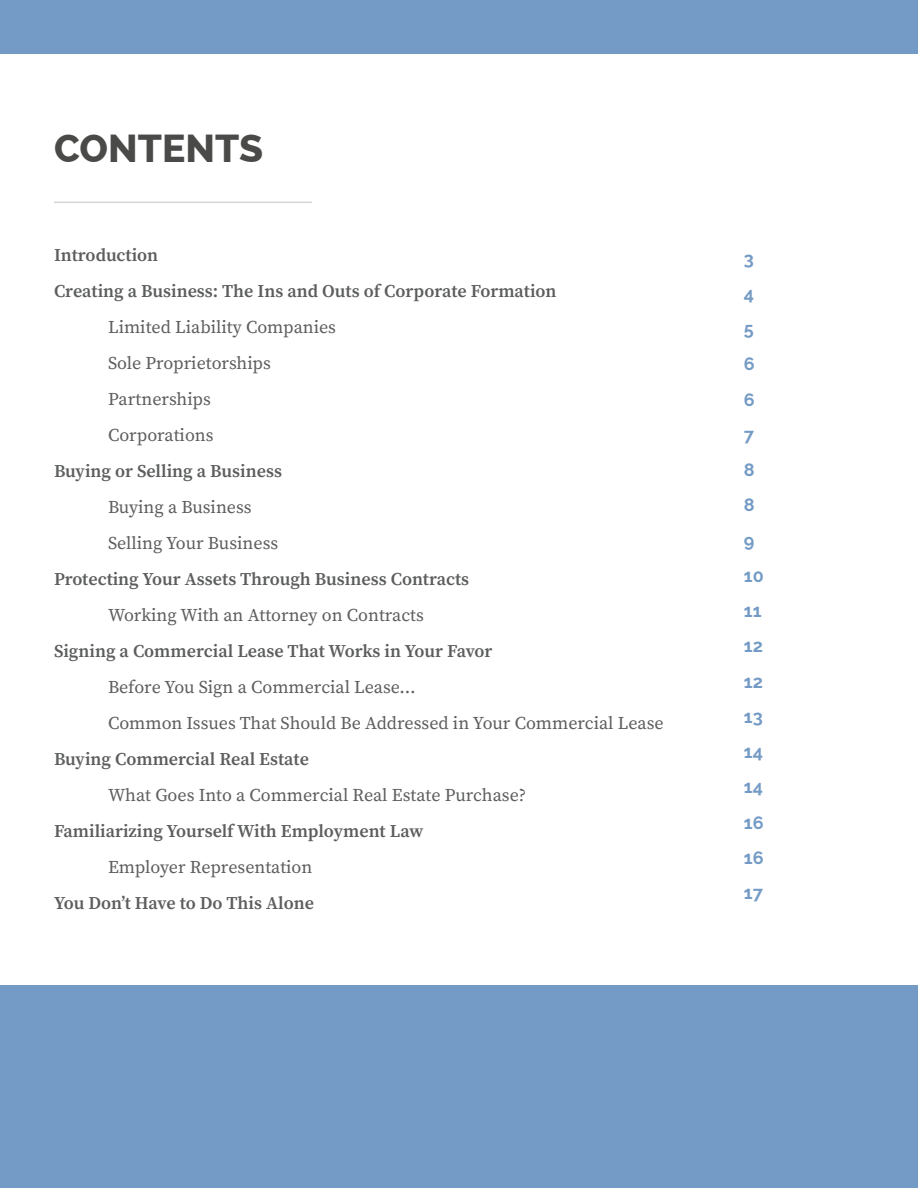
<style>
.page{position:relative;width:918px;height:1188px;background:#fff}
.page>*{position:absolute;margin:0;border:0;box-sizing:border-box;transform-origin:0 0}
.t1{font:800 39px "Raleway";color:#4a4a49}
.t2{font:18px/36px "Source Serif Pro";color:#5c5d5d}
.t3{font:600 18px/36px "Source Serif Pro";color:#5c5d5d}
.t4{font:700 18px/35.2px "Raleway";color:#749bc5}
</style>
<div class="page">
<div style="left:0;top:0;width:918px;height:54px;background:#749bc5"></div>
<div style="left:0;top:986px;width:918px;height:202px;background:#749bc5"></div>
<hr style="left:54px;top:202px;width:258px;height:1px;background:#5c5d5d">
<h1 class="t1" style="left:54px;top:126px;width:211px">CONTENTS</h1>
<p class="t3" style="left:54px;top:238px;width:504px">Introduction<br>Creating a Business: The Ins and Outs of Corporate Formation</p>
<p class="t2" style="left:108px;top:310px;width:230px">Limited Liability Companies<br>Sole Proprietorships<br>Partnerships<br>Corporations</p>
<p class="t3" style="left:54px;top:454px;width:230px">Buying or Selling a Business</p>
<p class="t2" style="left:108px;top:490px;width:172px">Buying a Business<br>Selling Your Business</p>
<p class="t3" style="left:54px;top:562px;width:417px">Protecting Your Assets Through Business Contracts</p>
<p class="t2" style="left:108px;top:598px;width:317px">Working With an Attorney on Contracts</p>
<p class="t3" style="left:54px;top:634px;width:440px">Signing a Commercial Lease That Works in Your Favor</p>
<p class="t2" style="left:108px;top:670px;width:557px">Before You Sign a Commercial Lease…<br>Common Issues That Should Be Addressed in Your Commercial Lease</p>
<p class="t3" style="left:54px;top:742px;width:257px">Buying Commercial Real Estate</p>
<p class="t2" style="left:108px;top:778px;width:420px">What Goes Into a Commercial Real Estate Purchase?</p>
<p class="t3" style="left:54px;top:814px;width:371px">Familiarizing Yourself With Employment Law</p>
<p class="t2" style="left:108px;top:850px;width:206px">Employer Representation</p>
<p class="t3" style="left:54px;top:886px;width:262px">You Don’t Have to Do This Alone</p>
<p class="t4" style="left:744px;top:241px;width:21px">3<br>4<br>5<br>6<br>6<br>7<br>8<br>8<br>9<br>10<br>11<br>12<br>12<br>13<br>14<br>14<br>16<br>16<br>17</p>
</div>
